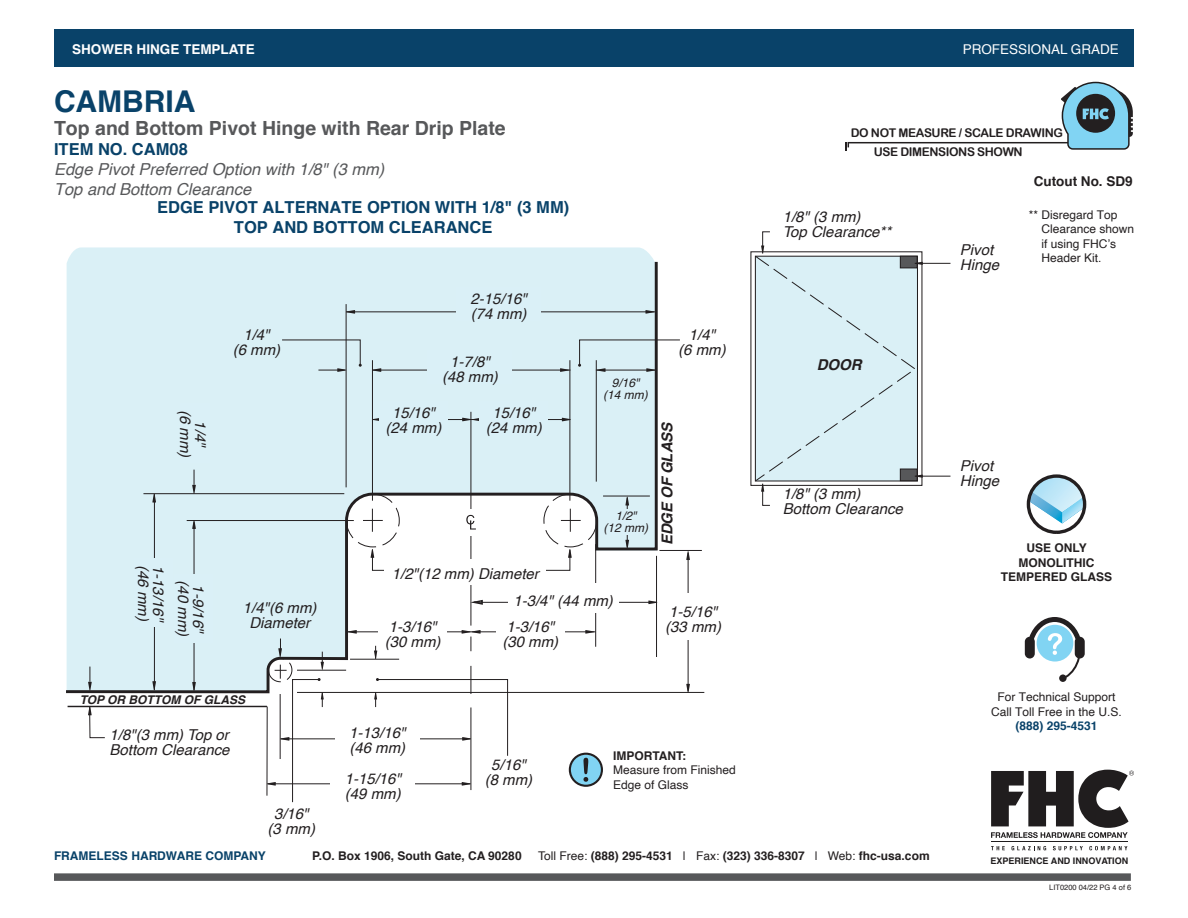
<style>
.page{position:relative;width:1188px;height:918px;background:#fff}
.page>*{position:absolute;margin:0;border:0;box-sizing:border-box;transform-origin:0 0}
.t1{font:700 30px "Helvetica";color:#094269}
.t2{font:700 19.5px "Helvetica";color:#57585a}
.t3{font:700 16.5px/19.8px "Helvetica";color:#094269;text-align:center}
.t4{font:italic 16.5px "Helvetica";color:#57585a}
.t5{font:italic 15px/15px "Helvetica";color:#231f20}
.t6{font:italic 700 15px "Helvetica";color:#231f20}
.t7{font:700 13.5px "Helvetica";color:#fff}
.t8{font:13.5px "Helvetica";color:#fff}
.t9{font:700 13.5px "Helvetica";color:#231f20}
.Bold_Body_Text{font:700 12px "Helvetica";color:#231f20}
.Bold_Body_Text-2{font:12px/14.4px "Helvetica";color:#231f20}
.t10{font:12px/19.8px "Arial Rounded MT Bold";letter-spacing:-.03em;color:#231f20}
.Bold_Body_Text-3{font:700 12px "Helvetica";color:#094269}
.t11{font:italic 12px/12px "Helvetica";color:#231f20;text-align:center}
.t12{font:italic 700 12px "Helvetica";color:#231f20}
.t13{font:700 9px "Helvetica";color:#201d1e}
.t14{font:7.5px "Helvetica";color:#231f20}
.s1{font-weight:400}
</style>
<div class="page">
<div style="left:54px;top:873px;width:1077px;height:8px;background:#57585a"></div>
<div style="left:54px;top:29px;width:1080px;height:38px;background:#094269"></div>
<svg style="left:991px;top:846px;width:14px;height:4px"></svg>
<svg style="left:1011px;top:846px;width:35px;height:4px"></svg>
<svg style="left:1053px;top:846px;width:30px;height:4px"></svg>
<svg style="left:1089px;top:846px;width:38px;height:4px"></svg>
<hr style="left:991px;top:842px;width:137px;height:1px;background:#201d1e">
<svg style="left:991px;top:770px;width:143px;height:68px"></svg>
<hr style="left:915px;top:263px;width:35px;height:1px;background:#231f20">
<hr style="left:915px;top:476px;width:35px;height:1px;background:#231f20">
<svg style="left:755px;top:231px;width:168px;height:275px"></svg>
<svg style="left:1029px;top:477px;width:56px;height:47px"></svg>
<div style="left:1027px;top:474px;width:59px;height:60px;border:3px solid #231f20;border-radius:50%"></div>
<svg style="left:845px;top:81px;width:288px;height:70px"></svg>
<svg style="left:67px;top:247px;width:589px;height:445px;fill:#daf0f6"></svg>
<div style="left:344px;top:259px;width:314px;height:293px;background:#daf0f6"></div>
<hr style="left:373px;top:419px;width:196px;height:1px;background:#231f20">
<hr style="left:372px;top:370px;width:198px;height:1px;background:#231f20">
<hr style="left:346px;top:304px;width:1px;height:183px;background:#231f20">
<hr style="left:372px;top:360px;width:1px;height:141px;background:#231f20">
<hr style="left:570px;top:360px;width:1px;height:141px;background:#231f20">
<hr style="left:596px;top:360px;width:1px;height:122px;background:#231f20">
<hr style="left:154px;top:494px;width:1px;height:196px;background:#231f20">
<hr style="left:346px;top:311px;width:310px;height:1px;background:#231f20">
<svg style="left:467px;top:599px;width:17px;height:7px"></svg>
<hr style="left:659px;top:550px;width:43px;height:1px;background:#231f20">
<hr style="left:348px;top:631px;width:248px;height:1px;background:#231f20">
<hr style="left:268px;top:783px;width:202px;height:1px;background:#231f20">
<hr style="left:143px;top:493px;width:201px;height:1px;background:#231f20">
<hr style="left:603px;top:496px;width:47px;height:1px;background:#231f20">
<hr style="left:473px;top:602px;width:183px;height:1px;background:#231f20">
<hr style="left:688px;top:553px;width:1px;height:138px;background:#231f20">
<hr style="left:627px;top:498px;width:1px;height:49px;background:#231f20">
<hr style="left:595px;top:544px;width:1px;height:103px;background:#231f20">
<hr style="left:656px;top:556px;width:1px;height:101px;background:#231f20">
<hr style="left:297px;top:692px;width:407px;height:1px;background:#231f20">
<hr style="left:350px;top:659px;width:49px;height:1px;background:#231f20">
<hr style="left:471px;top:707px;width:1px;height:83px;background:#231f20">
<hr style="left:471px;top:412px;width:1px;height:102px;background:#231f20">
<hr style="left:471px;top:582px;width:1px;height:44px;background:#231f20">
<svg style="left:346px;top:310px;width:9px;height:4px"></svg>
<svg style="left:645px;top:310px;width:9px;height:4px"></svg>
<svg style="left:373px;top:368px;width:8px;height:4px"></svg>
<svg style="left:560px;top:368px;width:9px;height:4px"></svg>
<svg style="left:373px;top:418px;width:7px;height:3px"></svg>
<svg style="left:462px;top:418px;width:18px;height:3px"></svg>
<svg style="left:562px;top:418px;width:9px;height:3px"></svg>
<svg style="left:625px;top:497px;width:4px;height:9px"></svg>
<svg style="left:625px;top:540px;width:4px;height:9px"></svg>
<svg style="left:152px;top:494px;width:4px;height:9px"></svg>
<svg style="left:462px;top:782px;width:9px;height:4px"></svg>
<svg style="left:192px;top:470px;width:4px;height:24px"></svg>
<svg style="left:585px;top:630px;width:9px;height:4px"></svg>
<svg style="left:648px;top:600px;width:8px;height:4px"></svg>
<svg style="left:686px;top:551px;width:4px;height:9px"></svg>
<svg style="left:686px;top:684px;width:4px;height:9px"></svg>
<svg style="left:363px;top:494px;width:234px;height:77px"></svg>
<div style="left:456px;top:287px;width:85px;height:34px;background:#daf0f7"></div>
<div style="left:428px;top:350px;width:84px;height:33px;background:#daf0f7"></div>
<div style="left:380px;top:401px;width:68px;height:34px;background:#daf0f7"></div>
<div style="left:480px;top:401px;width:68px;height:34px;background:#daf0f7"></div>
<div style="left:180px;top:404px;width:30px;height:59px;background:#daf0f7"></div>
<div style="left:331px;top:767px;width:84px;height:33px;background:#fff"></div>
<div style="left:659px;top:594px;width:68px;height:46px;background:#fff"></div>
<div style="left:508px;top:583px;width:111px;height:30px;background:#fff"></div>
<div style="left:379px;top:615px;width:68px;height:34px;background:#fff"></div>
<div style="left:496px;top:615px;width:68px;height:34px;background:#fff"></div>
<svg style="left:374px;top:630px;width:134px;height:127px"></svg>
<svg style="left:578px;top:339px;width:102px;height:33px"></svg>
<svg style="left:281px;top:339px;width:81px;height:33px;background:#cde1e7"></svg>
<div style="left:385px;top:559px;width:161px;height:26px;background:#fff"></div>
<svg style="left:66px;top:518px;width:291px;height:285px"></svg>
<svg style="left:569px;top:753px;width:34px;height:34px"></svg>
<svg style="left:1025px;top:617px;width:60px;height:65px"></svg>
<div style="left:599px;top:509px;width:54px;height:25px;background:#daf0f7"></div>
<div style="left:598px;top:374px;width:55px;height:26px;background:#daf0f7"></div>
<p class="t7" style="left:72px;top:39px;width:184px">SHOWER HINGE TEMPLATE</p>
<p class="t8" style="left:963px;top:39px;width:158px">PROFESSIONAL GRADE</p>
<p class="t1" style="left:54px;top:77px;width:143px">CAMBRIA</p>
<p class="t2" style="left:54px;top:113px;width:453px">Top and Bottom Pivot Hinge with Rear Drip Plate</p>
<p class="t3" style="left:54px;top:139px;width:135px">ITEM NO. CAM08</p>
<p class="t4" style="left:54px;top:156px;width:332px">Edge Pivot Preferred Option with 1/8" (3 mm)</p>
<p class="t4" style="left:54px;top:176px;width:199px">Top and Bottom Clearance</p>
<p class="t3" style="left:157px;top:198px;width:414px">EDGE PIVOT ALTERNATE OPTION WITH 1/8" (3 MM)<br>TOP AND BOTTOM CLEARANCE</p>
<p class="t5" style="left:470px;top:291px;width:58px">2-15/16" (74 mm)</p>
<p class="t5" style="left:208px;top:410px;width:49px;text-align:center;rotate:90deg">1/4"<br>(6 mm)</p>
<p class="t5" style="left:151px;top:565px;width:57px;rotate:90deg">(46 mm)</p>
<p class="t5" style="left:166px;top:565px;width:59px;rotate:90deg">1-13/16"</p>
<p class="t5" style="left:206px;top:580px;width:57px;rotate:90deg">1-9/16" (40 mm)</p>
<p class="t5" style="left:233px;top:328px;width:49px;text-align:center">1/4"<br>(6 mm)</p>
<p class="t5" style="left:678px;top:328px;width:49px;text-align:center">1/4"<br>(6 mm)</p>
<p class="t5" style="left:442px;top:354px;width:57px;text-align:center">1-7/8" (48 mm)</p>
<p class="t11" style="left:603px;top:377px;width:46px">9/16" (14 mm)</p>
<p class="t5" style="left:243px;top:600px;width:75px;text-align:center">1/4"(6 mm)<br>Diameter</p>
<p class="t5" style="left:386px;top:406px;width:57px;text-align:center">15/16" (24 mm)</p>
<p class="t5" style="left:486px;top:406px;width:57px;text-align:center">15/16" (24 mm)</p>
<p class="t5" style="left:392px;top:567px;width:149px">1/2"(12 mm) Diameter</p>
<p class="t11" style="left:604px;top:510px;width:46px">1/2"<br>(12 mm)</p>
<p class="t5" style="left:513px;top:593px;width:101px">1-3/4" (44 mm)</p>
<p class="t5" style="left:385px;top:620px;width:57px">1-3/16" (30 mm)</p>
<p class="t5" style="left:502px;top:620px;width:57px">1-3/16" (30 mm)</p>
<p class="t6" style="left:655px;top:545px;width:125px;rotate:-90deg">EDGE OF GLASS</p>
<p class="t5" style="left:665px;top:605px;width:57px">1-5/16" (33 mm)</p>
<p class="t12" style="left:80px;top:690px;width:167px">TOP OR BOTTOM OF GLASS</p>
<p class="t5" style="left:110px;top:728px;width:122px">1/8"(3 mm) Top or<br>Bottom Clearance</p>
<p class="t5" style="left:268px;top:806px;width:49px;text-align:center">3/16" (3 mm)</p>
<p class="t5" style="left:349px;top:725px;width:58px">1-13/16" (46 mm)</p>
<p class="t5" style="left:345px;top:771px;width:58px">1-15/16" (49 mm)</p>
<p class="t5" style="left:485px;top:757px;width:49px;text-align:center">5/16" (8 mm)</p>
<p class="Bold_Body_Text" style="left:613px;top:746px;width:75px">IMPORTANT:</p>
<p class="Bold_Body_Text-2" style="left:613px;top:763px;width:124px">Measure from Finished<br>Edge of Glass</p>
<p class="t10" style="left:874px;top:122px;width:191px;text-indent:-23px">DO NOT MEASURE / SCALE DRAWING<br>USE DIMENSIONS SHOWN</p>
<p class="t9" style="left:1034px;top:170px;width:100px">Cutout No. SD9</p>
<p class="t5" style="left:783px;top:209px;width:110px">1/8" (3 mm)<br>Top Clearance**</p>
<p class="t6" style="left:817px;top:352px;width:47px">DOOR</p>
<p class="t5" style="left:783px;top:487px;width:122px">1/8" (3 mm)<br>Bottom Clearance</p>
<p class="t5" style="left:960px;top:242px;width:41px">Pivot<br>Hinge</p>
<p class="Bold_Body_Text-2" style="left:1042px;top:208px;width:94px;text-indent:-13px">** Disregard Top<br>Clearance shown if using FHC’s<br>Header Kit.</p>
<p class="t5" style="left:960px;top:459px;width:41px">Pivot<br>Hinge</p>
<p class="Bold_Body_Text" style="left:1027px;top:538px;width:62px">USE ONLY</p>
<p class="Bold_Body_Text" style="left:1019px;top:553px;width:77px">MONOLITHIC</p>
<p class="Bold_Body_Text" style="left:1001px;top:567px;width:113px">TEMPERED GLASS</p>
<p class="Bold_Body_Text-2" style="left:991px;top:690px;width:132px;text-align:center">For Technical Support<br>Call Toll Free in the U.S.</p>
<p class="Bold_Body_Text-3" style="left:1015px;top:716px;width:84px">(888) 295-4531</p>
<p class="Bold_Body_Text-3" style="left:54px;top:846px;width:213px">FRAMELESS HARDWARE COMPANY</p>
<p class="Bold_Body_Text" style="left:312px;top:846px;width:211px">P.O. Box 1906, South Gate, CA 90280</p>
<p class="Bold_Body_Text" style="left:538px;top:846px;width:393px"><span class="s1">Toll Free:</span> (888) 295-4531 <span class="s1">| Fax:</span> (323) 336-8307 <span class="s1">| Web:</span> fhc-usa.com</p>
<p class="t13" style="left:990px;top:853px;width:139px">EXPERIENCE AND INNOVATION</p>
<p class="t14" style="left:1049px;top:881px;width:84px">LIT0200 04/22 PG 4 of 6</p>
</div>
